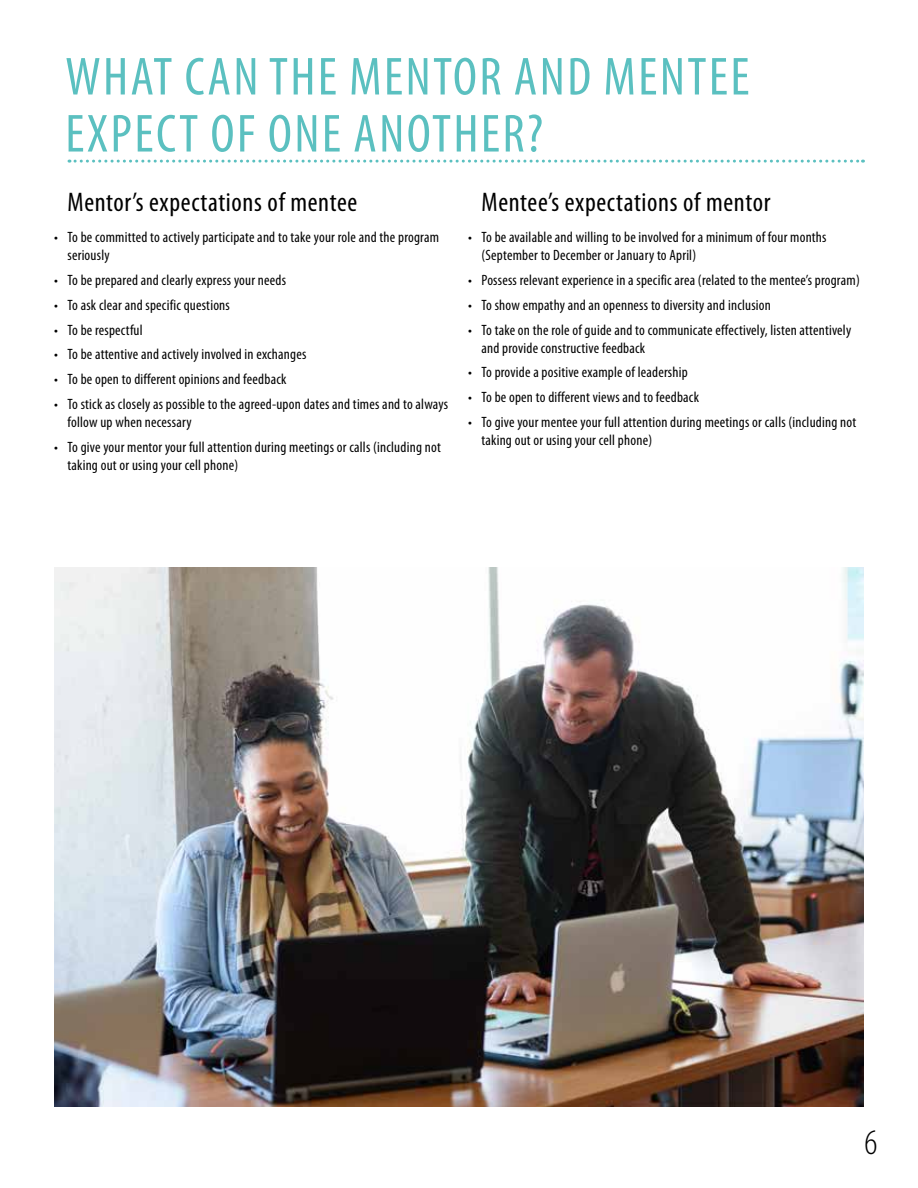
<style>
.page{position:relative;width:918px;height:1188px;background:#fff}
.page>*{position:absolute;margin:0;border:0;box-sizing:border-box;transform-origin:0 0}
.t1{font:condensed 54px/57px "Myriad Pro";letter-spacing:.045em;color:#5bc0c0}
.t2{font:300 condensed 36px "Myriad Pro";color:#000}
.t3{font:condensed 27px "Myriad Pro";letter-spacing:.025em;color:#000}
.t4{font:condensed 15px/18px "Myriad Pro";letter-spacing:.015em;color:#000}
</style>
<div class="page">
<svg style="left:69px;top:160px;width:794px;height:3px"></svg>
<img style="left:54px;top:567px;width:810px;height:540px">
<h1 class="t1" style="left:65px;top:48px;width:686px">WHAT CAN THE MENTOR AND MENTEE<br>EXPECT OF ONE ANOTHER?</h1>
<h2 class="t3" style="left:68px;top:186px;width:291px">Mentor’s expectations of mentee</h2>
<p class="t4" style="left:68px;top:228px;width:373px;text-indent:-14px">• To be committed to actively participate and to take your role and the program seriously</p>
<p class="t4" style="left:54px;top:271px;width:234px">• To be prepared and clearly express your needs</p>
<p class="t4" style="left:54px;top:296px;width:177px">• To ask clear and specific questions</p>
<p class="t4" style="left:54px;top:321px;width:90px">• To be respectful</p>
<p class="t4" style="left:54px;top:345px;width:254px">• To be attentive and actively involved in exchanges</p>
<p class="t4" style="left:54px;top:370px;width:234px">• To be open to different opinions and feedback</p>
<p class="t4" style="left:68px;top:395px;width:382px;text-indent:-14px">• To stick as closely as possible to the agreed-upon dates and times and to always follow up when necessary</p>
<p class="t4" style="left:68px;top:438px;width:375px;text-indent:-14px">• To give your mentor your full attention during meetings or calls (including not taking out or using your cell phone)</p>
<h2 class="t3" style="left:482px;top:186px;width:290px">Mentee’s expectations of mentor</h2>
<p class="t4" style="left:482px;top:228px;width:347px;text-indent:-14px">• To be available and willing to be involved for a minimum of four months (September to December or January to April)</p>
<p class="t4" style="left:468px;top:271px;width:393px">• Possess relevant experience in a specific area (related to the mentee’s program)</p>
<p class="t4" style="left:468px;top:296px;width:304px">• To show empathy and an openness to diversity and inclusion</p>
<p class="t4" style="left:482px;top:321px;width:371px;text-indent:-14px">• To take on the role of guide and to communicate effectively, listen attentively and provide constructive feedback</p>
<p class="t4" style="left:468px;top:363px;width:221px">• To provide a positive example of leadership</p>
<p class="t4" style="left:468px;top:388px;width:232px">• To be open to different views and to feedback</p>
<p class="t4" style="left:482px;top:413px;width:376px;text-indent:-14px">• To give your mentee your full attention during meetings or calls (including not taking out or using your cell phone)</p>
<h2 class="t2" style="left:865px;top:1121px;width:14px">6</h2>
</div>
